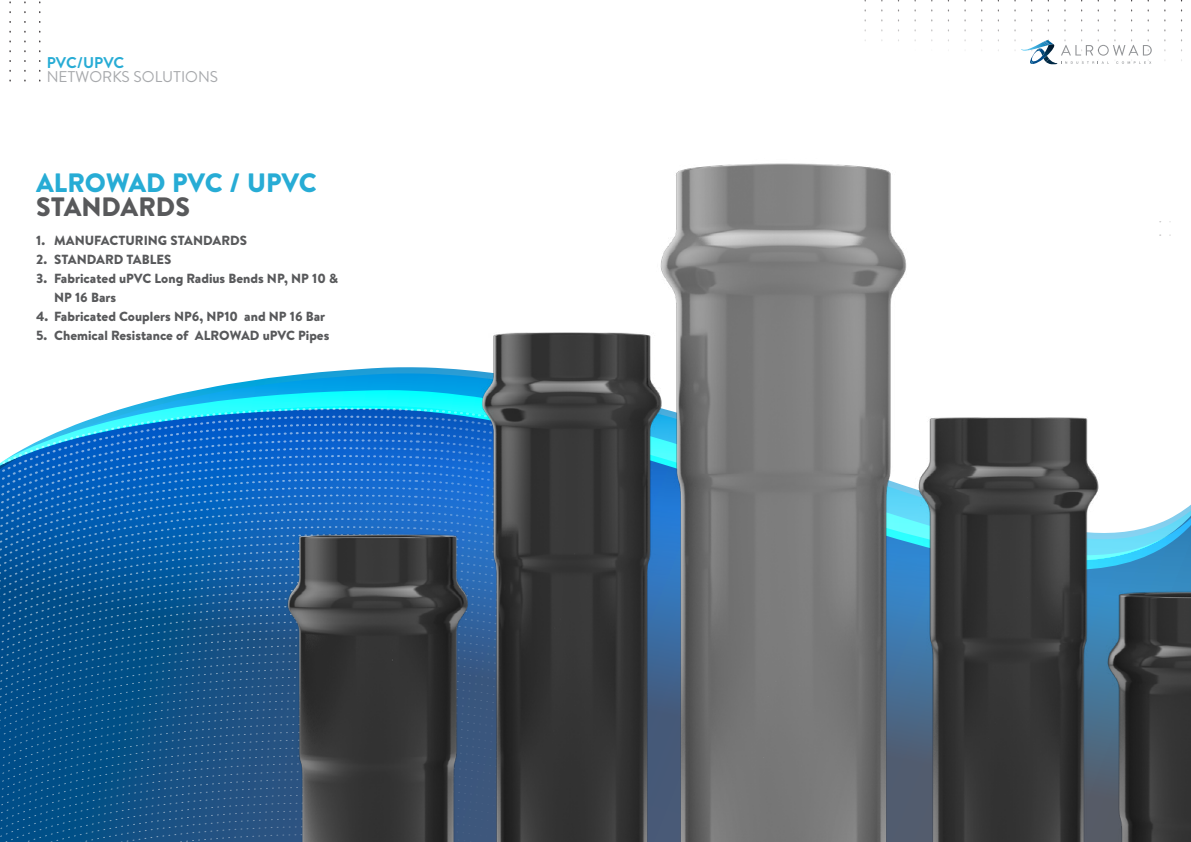
<style>
.page{position:relative;width:1191px;height:842px;background:#fff}
.page>*{position:absolute;margin:0;border:0;box-sizing:border-box;transform-origin:0 0}
.t1{font:900 26.6px "Brandon Text";color:#27acd5}
.t2{font:900 26.6px "Brandon Text";color:#58595b}
.t3{font:15.6px "Brandon Text";color:#a7a9ac}
.t4{font:700 15.6px "Brandon Text";color:#27acd5}
.t5{font:900 13.2px/19px "Brandon Text";color:#58595b}
</style>
<div class="page">
<svg style="left:39px;top:1px;width:1px;height:80px"></svg>
<svg style="left:24px;top:1px;width:2px;height:80px"></svg>
<svg style="left:10px;top:1px;width:1px;height:80px"></svg>
<svg style="left:1180px;top:0;width:2px;height:61px"></svg>
<svg style="left:1164px;top:0;width:1px;height:61px"></svg>
<svg style="left:1014px;top:0;width:137px;height:65px"></svg>
<svg style="left:997px;top:0;width:2px;height:51px"></svg>
<svg style="left:981px;top:0;width:1px;height:51px"></svg>
<svg style="left:947px;top:0;width:2px;height:42px"></svg>
<svg style="left:931px;top:0;width:1px;height:41px"></svg>
<svg style="left:898px;top:0;width:1px;height:41px"></svg>
<svg style="left:881px;top:0;width:1px;height:41px"></svg>
<svg style="left:0;top:544px;width:139px;height:298px;background:#06538d"></svg>
<svg style="left:0;top:404px;width:139px;height:140px"></svg>
<img style="left:139px;top:163px;width:1052px;height:679px">
<p class="t4" style="left:47px;top:52px;width:79px">PVC/UPVC</p>
<p class="t3" style="left:47px;top:66px;width:173px">NETWORKS SOLUTIONS</p>
<h1 class="t1" style="left:36px;top:163px;width:282px">ALROWAD PVC / UPVC</h1>
<h1 class="t2" style="left:36px;top:188px;width:156px">STANDARDS</h1>
<p class="t5" style="left:36px;top:231px;width:213px">1. MANUFACTURING STANDARDS</p>
<p class="t5" style="left:36px;top:250px;width:137px">2. STANDARD TABLES</p>
<p class="t5" style="left:54px;top:269px;width:285px;text-indent:-18px">3. Fabricated uPVC Long Radius Bends NP, NP 10 &amp;<br>NP 16 Bars</p>
<p class="t5" style="left:36px;top:307px;width:291px">4. Fabricated Couplers NP6, NP10 and NP 16 Bar</p>
<p class="t5" style="left:36px;top:326px;width:295px">5. Chemical Resistance of ALROWAD uPVC Pipes</p>
</div>
